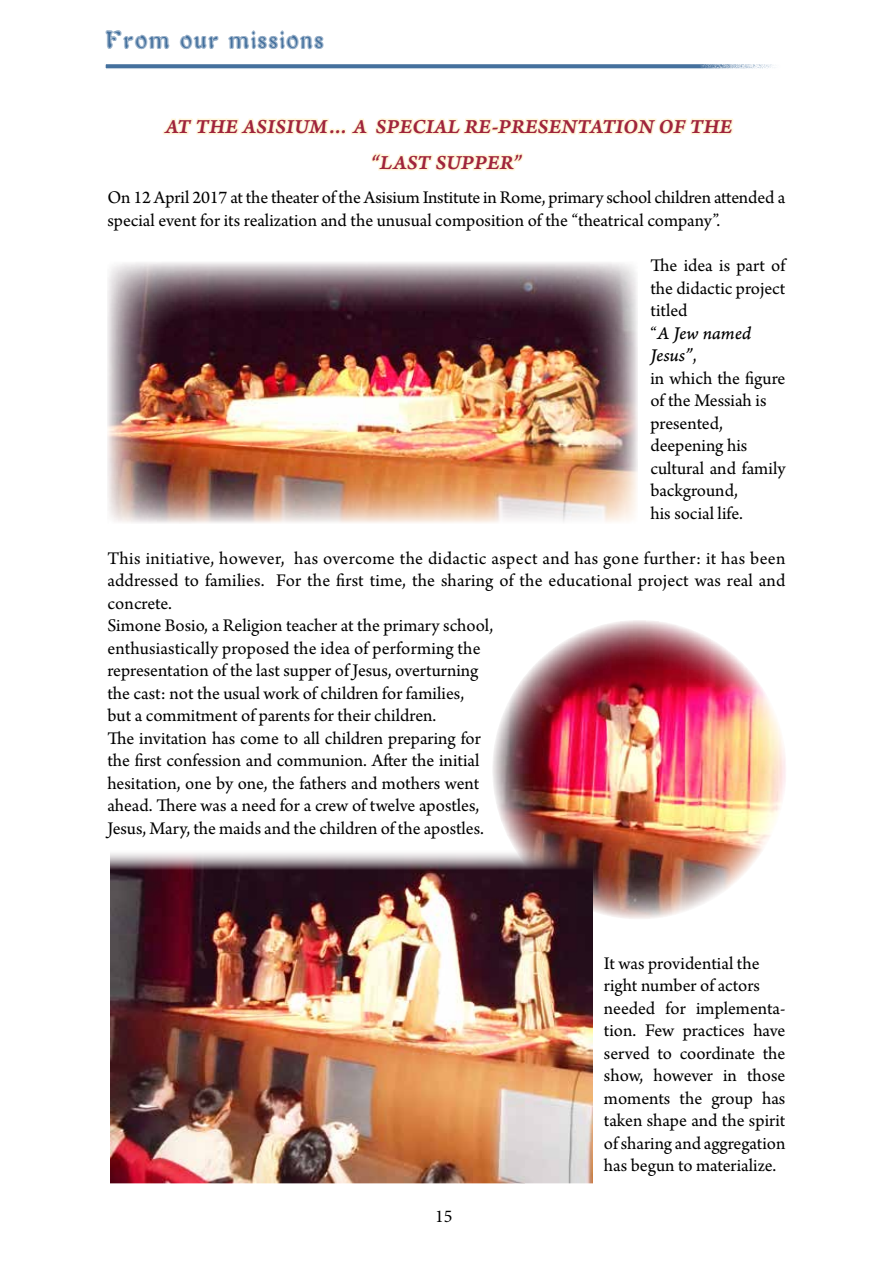
<style>
.page{position:relative;width:893px;height:1263px;background:#fff}
.page>*{position:absolute;margin:0;border:0;box-sizing:border-box;transform-origin:0 0}
.t1{font:24px "Ruotan";letter-spacing:.02em;color:#44709d}
.t2{font:21px/36px "Arno Pro Smbd Italic Caption";color:#a0243c;text-align:center}
.t3{font:18.75px/22.5px "Arno Pro";color:#000}
.t4{font:18.75px/22.5px "Arno Pro Italic Caption";letter-spacing:-.005em;color:#000}
.t5{font:18px "Minion Pro";color:#000}
.s1{font-family:"Arno Pro"}
</style>
<div class="page">
<svg style="left:105px;top:64px;width:670px;height:5px"></svg>
<svg style="left:161px;top:64px;width:574px;height:107px"></svg>
<img style="left:107px;top:262px;width:531px;height:261px">
<img style="left:493px;top:620px;width:293px;height:299px">
<img style="left:110px;top:849px;width:482px;height:334px">
<p class="t1" style="left:105px;top:24px;width:220px">From our missions</p>
<p class="t2" style="left:165px;top:109px;width:569px">AT THE ASISIUM… A SPECIAL RE-PRESENTATION OF THE “LAST SUPPER”</p>
<p class="t3" style="left:107px;top:188px;width:679px">On 12 April 2017 at the theater of the Asisium Institute in Rome, primary school children attended a special event for its realization and the unusual composition of the “theatrical company”.</p>
<p class="t3" style="left:650px;top:255px;width:138px;text-align:justify">The idea is part of the didactic project titled</p>
<p class="t4" style="left:650px;top:322px;width:103px"><span class="s1">“</span>A Jew named<br>Jesus”<span class="s1">,</span></p>
<p class="t3" style="left:650px;top:368px;width:137px">in which the figure of the Messiah is presented, deepening his cultural and family background,<br>his social life.</p>
<p class="t3" style="left:107px;top:548px;width:680px">This initiative, however, has overcome the didactic aspect and has gone further: it has been addressed to families. For the first time, the sharing of the educational project was real and concrete.<br>Simone Bosio, a Religion teacher at the primary school,<br>enthusiastically proposed the idea of performing the<br>representation of the last supper of Jesus, overturning<br>the cast: not the usual work of children for families,<br>but a commitment of parents for their children.<br>The invitation has come to all children preparing for<br>the first confession and communion. After the initial<br>hesitation, one by one, the fathers and mothers went<br>ahead. There was a need for a crew of twelve apostles,<br>Jesus, Mary, the maids and the children of the apostles.</p>
<p class="t5" style="left:435px;top:1204px;width:19px">15</p>
<p class="t3" style="left:604px;top:953px;width:183px">It was providential the right number of actors needed for implementa&shy;tion. Few practices have served to coordinate the show, however in those moments the group has taken shape and the spirit of sharing and aggregation has begun to materialize.</p>
</div>
